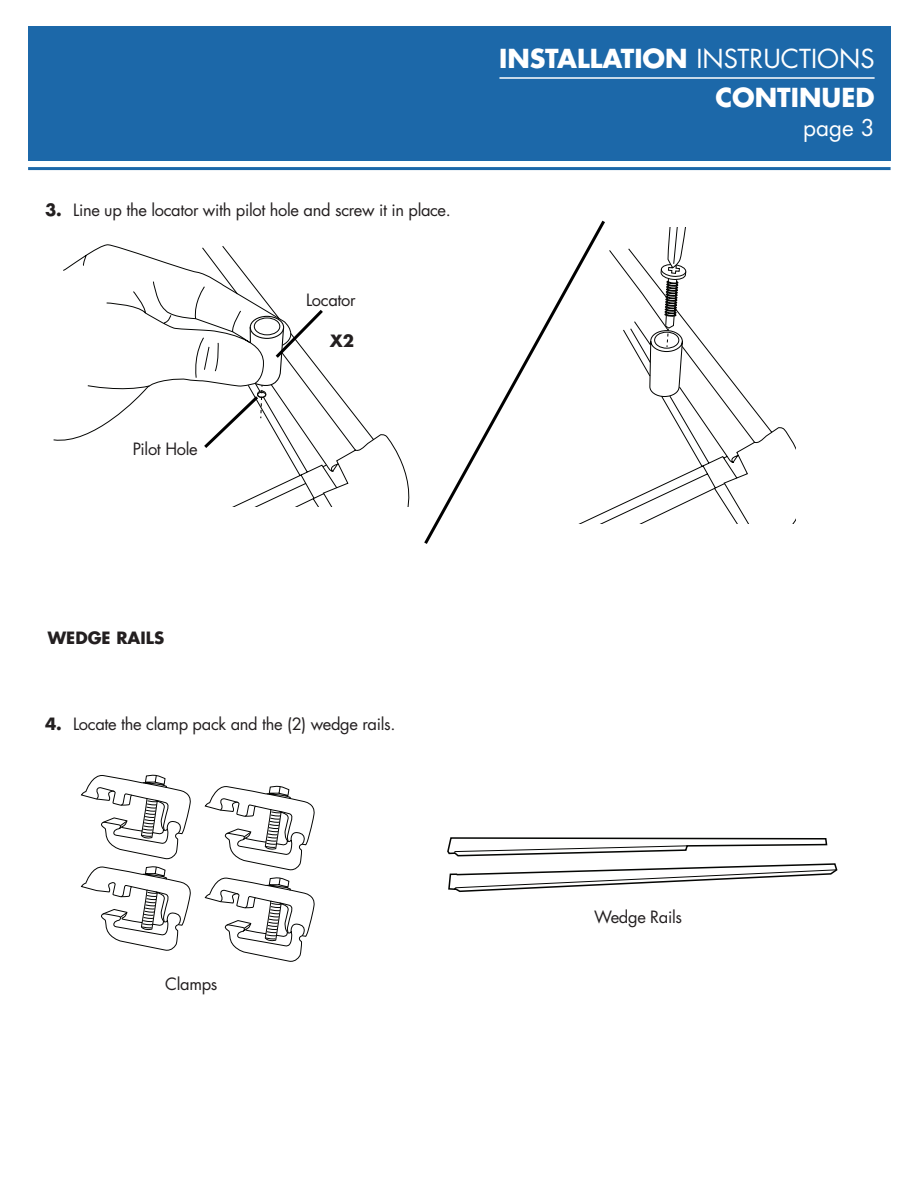
<style>
.page{position:relative;width:918px;height:1188px;background:#fff}
.page>*{position:absolute;margin:0;border:0;box-sizing:border-box;transform-origin:0 0}
.t1{font:700 25.5px "Futura LT Pro";color:#fff}
.t2{font:22.5px "Futura LT Pro";color:#fff}
.t3{font:16.5px "Futura LT Pro";letter-spacing:-.02em;color:#231f20}
.Numbered_Bullets{font:700 16.5px "Futura LT Pro";color:#231f20}
.s1{font-weight:400}
</style>
<div class="page">
<div style="left:28px;top:26px;width:863px;height:135px;background:#1c68a9"></div>
<hr style="left:28px;top:167px;width:863px;height:3px;background:#1c68a9">
<hr style="left:499px;top:77px;width:376px;height:2px;background:#fff">
<svg style="left:234px;top:393px;width:175px;height:113px"></svg>
<svg style="left:608px;top:248px;width:188px;height:276px"></svg>
<svg style="left:649px;top:227px;width:42px;height:171px"></svg>
<svg style="left:424px;top:220px;width:184px;height:324px"></svg>
<svg style="left:204px;top:785px;width:111px;height:86px"></svg>
<svg style="left:81px;top:775px;width:110px;height:176px"></svg>
<svg style="left:204px;top:877px;width:111px;height:85px"></svg>
<svg style="left:54px;top:245px;width:284px;height:227px"></svg>
<svg style="left:447px;top:837px;width:391px;height:55px"></svg>
<p class="Numbered_Bullets" style="left:45px;top:197px;width:18px">3.</p>
<p class="t3" style="left:73px;top:198px;width:379px">Line up the locator with pilot hole and screw it in place.</p>
<p class="t3" style="left:306px;top:289px;width:51px">Locator</p>
<p class="Numbered_Bullets" style="left:330px;top:329px;width:26px">X2</p>
<p class="t3" style="left:133px;top:437px;width:66px">Pilot Hole</p>
<p class="t1" style="left:499px;top:39px;width:377px">INSTALLATION <span class="s1">INSTRUCTIONS</span></p>
<p class="t1" style="left:715px;top:78px;width:161px">CONTINUED</p>
<p class="t2" style="left:803px;top:112px;width:73px">page 3</p>
<p class="Numbered_Bullets" style="left:48px;top:625px;width:118px">WEDGE RAILS</p>
<p class="Numbered_Bullets" style="left:45px;top:711px;width:18px">4.</p>
<p class="t3" style="left:73px;top:713px;width:324px">Locate the clamp pack and the (2) wedge rails.</p>
<p class="t3" style="left:165px;top:973px;width:54px">Clamps</p>
<p class="t3" style="left:594px;top:906px;width:90px">Wedge Rails</p>
</div>
